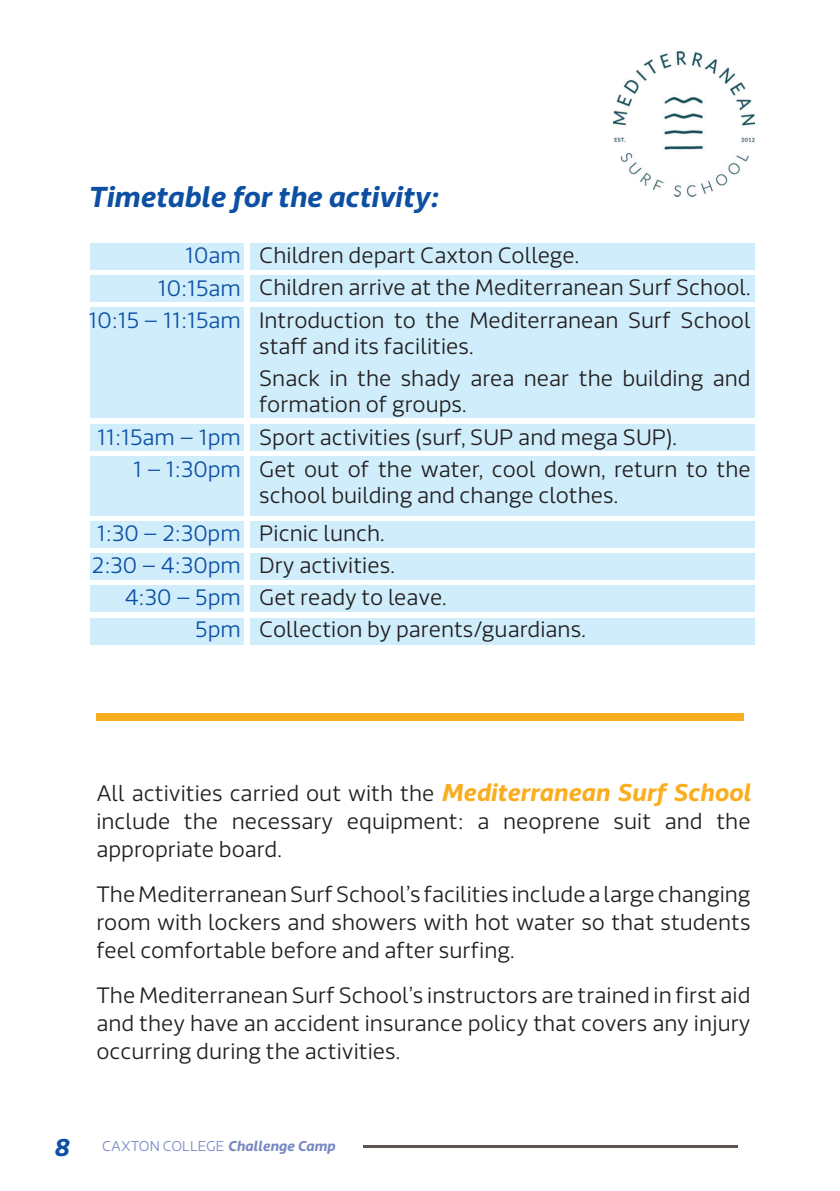
<style>
.page{position:relative;width:840px;height:1191px;background:#fff}
.page>*{position:absolute;margin:0;border:0;box-sizing:border-box;transform-origin:0 0}
.t1{font:italic 700 28.4px "Riona Sans";color:#0d50a3}
.t2{font:italic 700 24px "Riona Sans";color:#0d50a3}
.t3{font:300 22px/32px "Riona Sans";color:#231f20}
.t4{font:300 22px/32px "Riona Sans";color:#0d50a3;text-align:right}
.t5{font:300 14px "Riona Sans";color:#7888c3}
.s1{font-weight:700;font-style:italic;font-size:24px;color:#faad1e}
.s2{font-weight:700;font-style:italic}
</style>
<div class="page">
<hr style="left:363px;top:1145px;width:374px;height:2px;background:#5e5553">
<div style="left:251px;top:244px;width:503px;height:26px;background:#cfedfb"></div>
<div style="left:91px;top:244px;width:153px;height:26px;background:#cfedfb"></div>
<div style="left:251px;top:275px;width:503px;height:27px;background:#cfedfb"></div>
<div style="left:91px;top:275px;width:153px;height:27px;background:#cfedfb"></div>
<div style="left:251px;top:456px;width:503px;height:40px;background:#cfedfb"></div>
<div style="left:91px;top:456px;width:153px;height:40px;background:#cfedfb"></div>
<div style="left:251px;top:521px;width:503px;height:26px;background:#cfedfb"></div>
<div style="left:91px;top:521px;width:153px;height:26px;background:#cfedfb"></div>
<div style="left:251px;top:424px;width:503px;height:26px;background:#cfedfb"></div>
<div style="left:91px;top:424px;width:153px;height:26px;background:#cfedfb"></div>
<div style="left:251px;top:489px;width:503px;height:26px;background:#cfedfb"></div>
<div style="left:91px;top:489px;width:153px;height:26px;background:#cfedfb"></div>
<div style="left:251px;top:553px;width:503px;height:27px;background:#cfedfb"></div>
<div style="left:91px;top:553px;width:153px;height:27px;background:#cfedfb"></div>
<div style="left:251px;top:586px;width:503px;height:26px;background:#cfedfb"></div>
<div style="left:251px;top:618px;width:503px;height:26px;background:#cfedfb"></div>
<div style="left:91px;top:586px;width:153px;height:26px;background:#cfedfb"></div>
<div style="left:91px;top:618px;width:153px;height:26px;background:#cfedfb"></div>
<div style="left:251px;top:307px;width:503px;height:67px;background:#cfedfb"></div>
<div style="left:91px;top:307px;width:153px;height:67px;background:#cfedfb"></div>
<div style="left:251px;top:366px;width:503px;height:52px;background:#cfedfb"></div>
<div style="left:91px;top:366px;width:153px;height:52px;background:#cfedfb"></div>
<div style="left:96px;top:713px;width:647px;height:7px;background:#faad1e"></div>
<img style="left:613px;top:52px;width:141px;height:144px">
<p class="t1" style="left:88px;top:179px;width:352px">Timetable for the activity:</p>
<p class="t3" style="left:259px;top:240px;width:493px">Children depart Caxton College.<br>Children arrive at the Mediterranean Surf School.<br>Introduction to the Mediterranean Surf School</p>
<p class="t3" style="left:259px;top:331px;width:492px">staff and its facilities.<br>Snack in the shady area near the building and</p>
<p class="t3" style="left:259px;top:389px;width:492px">formation of groups.<br>Sport activities (surf, SUP and mega SUP).<br>Get out of the water, cool down, return to the</p>
<p class="t3" style="left:259px;top:477px;width:360px;line-height:37.8px">school building and change clothes.<br>Picnic lunch.</p>
<p class="t3" style="left:259px;top:549px;width:328px">Dry activities.<br>Get ready to leave.<br>Collection by parents/guardians.</p>
<p class="t4" style="left:89px;top:240px;width:154px">10am<br>10:15am<br>10:15 – 11:15am</p>
<p class="t4" style="left:97px;top:421px;width:145px">11:15am – 1pm<br>1 – 1:30pm</p>
<p class="t4" style="left:92px;top:517px;width:150px">1:30 – 2:30pm<br>2:30 – 4:30pm<br>4:30 – 5pm<br>5pm</p>
<p class="t3" style="left:96px;top:779px;width:655px;line-height:28px;text-align:justify">All activities carried out with the <span class="s1">Mediterranean Surf School </span>include the necessary equipment: a neoprene suit and the appropriate board.</p>
<p class="t3" style="left:96px;top:880px;width:655px;line-height:28px;text-align:justify">The Mediterranean Surf School’s facilities include a large changing room with lockers and showers with hot water so that students feel comfortable before and after surfing.</p>
<p class="t3" style="left:96px;top:981px;width:655px;line-height:28px;text-align:justify">The Mediterranean Surf School’s instructors are trained in first aid and they have an accident insurance policy that covers any injury occurring during the activities.</p>
<p class="t2" style="left:54px;top:1131px;width:17px">8</p>
<p class="t5" style="left:102px;top:1137px;width:234px">CAXTON COLLEGE <span class="s2">Challenge Camp</span></p>
</div>
